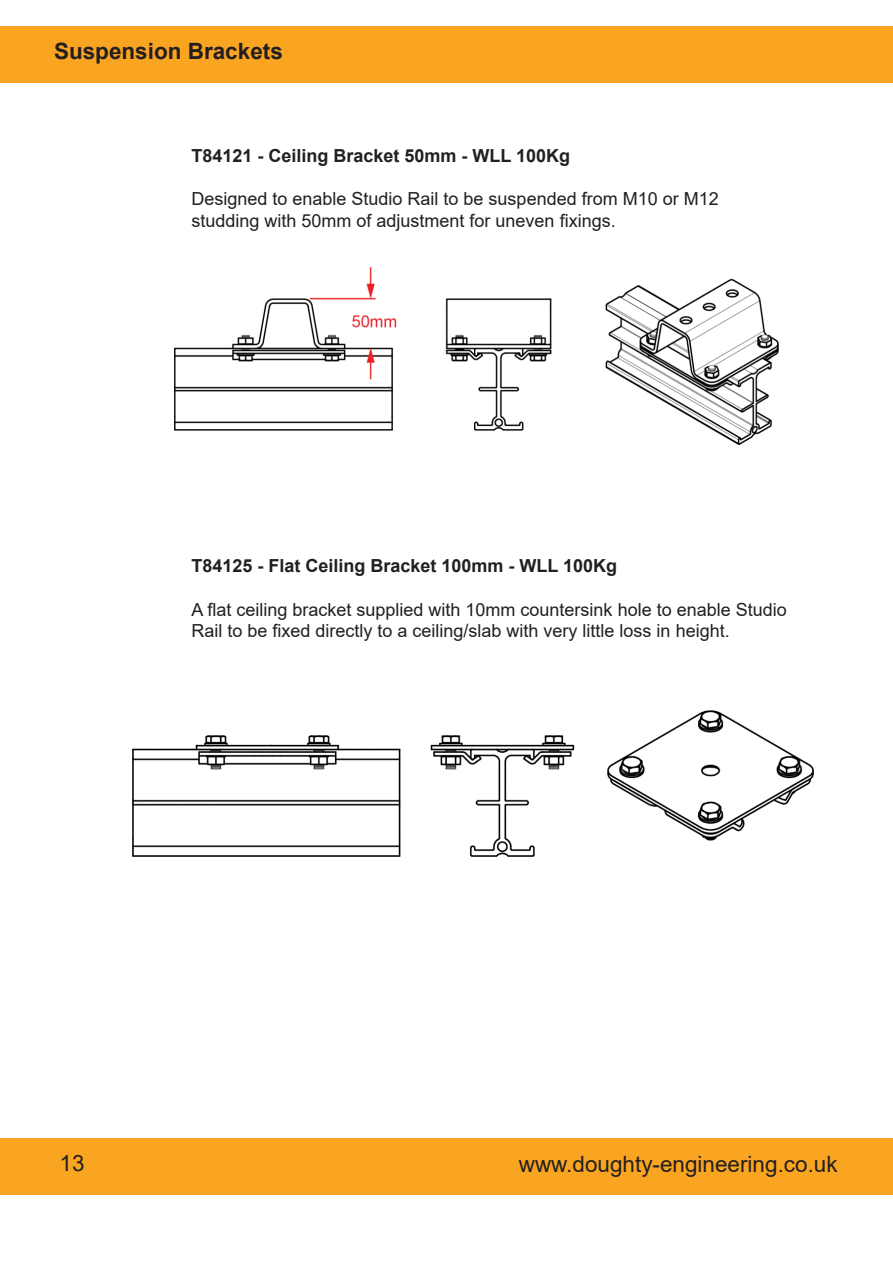
<style>
.page{position:relative;width:893px;height:1263px;background:#fff}
.page>*{position:absolute;margin:0;border:0;box-sizing:border-box;transform-origin:0 0}
.t1{font:22.5px "Arial";color:#231f20}
.t2{font:700 22.5px "Arial";color:#231f20}
.t3{font:18px/21.6px "Arial";color:#231f20}
.t4{font:700 18px "Arial";color:#231f20}
</style>
<div class="page">
<div style="left:0;top:1138px;width:893px;height:57px;background:#faa521"></div>
<div style="left:0;top:26px;width:893px;height:56px;background:#faa521"></div>
<img style="left:133px;top:711px;width:680px;height:146px">
<img style="left:175px;top:268px;width:604px;height:176px">
<p class="t2" style="left:54px;top:36px;width:230px">Suspension Brackets</p>
<p class="t4" style="left:191px;top:143px;width:380px">T84121 - Ceiling Bracket 50mm - WLL 100Kg</p>
<p class="t3" style="left:191px;top:188px;width:529px">Designed to enable Studio Rail to be suspended from M10 or M12 studding with 50mm of adjustment for uneven fixings.</p>
<p class="t4" style="left:191px;top:553px;width:427px">T84125 - Flat Ceiling Bracket 100mm - WLL 100Kg</p>
<p class="t3" style="left:191px;top:598px;width:597px">A flat ceiling bracket supplied with 10mm countersink hole to enable Studio<br>Rail to be fixed directly to a ceiling/slab with very little loss in height.</p>
<p class="t1" style="left:60px;top:1147px;width:27px">13</p>
<p class="t1" style="left:519px;top:1148px;width:320px">www.doughty-engineering.co.uk</p>
</div>
